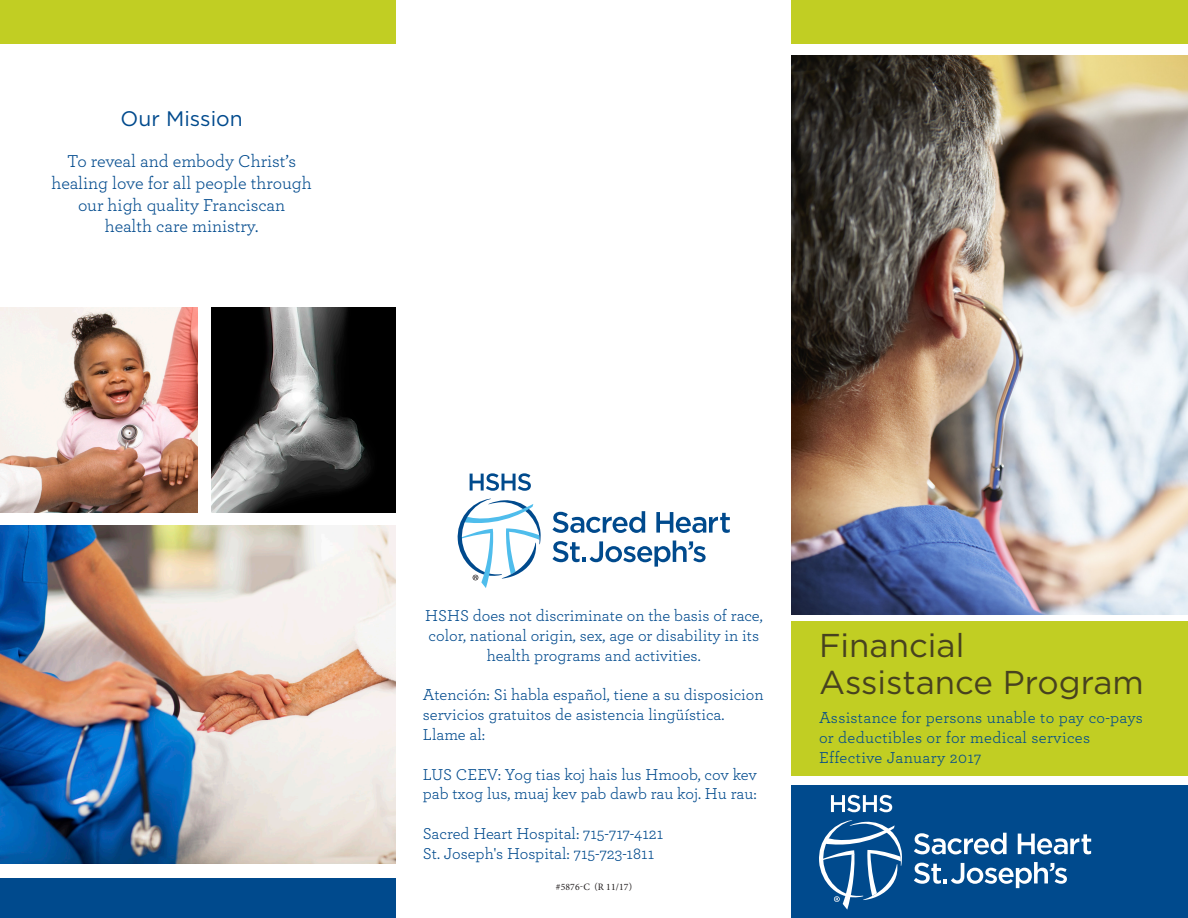
<style>
.page{position:relative;width:1188px;height:918px;background:#fff}
.page>*{position:absolute;margin:0;border:0;box-sizing:border-box;transform-origin:0 0}
.t1{font:33px "Gotham";color:#47421f}
.t2{font:21px "Gotham";color:#004a8d}
.t3{font:18px "Archer";color:#004a8d}
.t4{font:16.5px/19.8px "Archer";color:#004a8d}
.t5{font:16.5px/19.8px "Archer";letter-spacing:.02em;color:#004a8d}
.t6{font:9.75px "Minion Pro";letter-spacing:.01em;color:#231f20}
</style>
<div class="page">
<img style="left:792px;top:55px;width:396px;height:560px">
<div style="left:792px;top:785px;width:396px;height:133px;background:#004a8d"></div>
<div style="left:792px;top:621px;width:396px;height:154px;background:#c1ce23"></div>
<div style="left:792px;top:0;width:396px;height:44px;background:#c1ce23"></div>
<div style="left:0;top:0;width:396px;height:44px;background:#c1ce23"></div>
<div style="left:0;top:878px;width:396px;height:40px;background:#004a8d"></div>
<img style="left:0;top:308px;width:198px;height:205px">
<img style="left:212px;top:308px;width:184px;height:205px">
<img style="left:0;top:526px;width:396px;height:337px">
<svg style="left:552px;top:511px;width:93px;height:22px"></svg>
<svg style="left:656px;top:512px;width:74px;height:21px"></svg>
<svg style="left:552px;top:541px;width:154px;height:26px"></svg>
<svg style="left:470px;top:473px;width:61px;height:18px"></svg>
<svg style="left:458px;top:499px;width:83px;height:89px"></svg>
<svg style="left:914px;top:833px;width:93px;height:21px"></svg>
<svg style="left:1018px;top:834px;width:73px;height:20px"></svg>
<svg style="left:914px;top:862px;width:153px;height:26px"></svg>
<svg style="left:831px;top:795px;width:61px;height:17px"></svg>
<svg style="left:819px;top:820px;width:83px;height:90px"></svg>
<p class="t2" style="left:121px;top:105px;width:124px">Our Mission</p>
<p class="t3" style="left:67px;top:149px;width:230px">To reveal and embody Christ’s</p>
<p class="t3" style="left:52px;top:171px;width:262px">healing love for all people through</p>
<p class="t3" style="left:78px;top:192px;width:209px">our high quality Franciscan</p>
<p class="t3" style="left:105px;top:214px;width:155px">health care ministry.</p>
<p class="t4" style="left:425px;top:605px;width:339px;text-align:center">HSHS does not discriminate on the basis of race, color, national origin, sex, age or disability in its health programs and activities.</p>
<p class="t4" style="left:423px;top:684px;width:342px">Atención: Si habla español, tiene a su disposicion servicios gratuitos de asistencia lingüística.<br>Llame al:</p>
<p class="t4" style="left:423px;top:763px;width:336px">LUS CEEV: Yog tias koj hais lus Hmoob, cov kev pab txog lus, muaj kev pab dawb rau koj. Hu rau:</p>
<p class="t4" style="left:423px;top:823px;width:242px">Sacred Heart Hospital: 715-717-4121</p>
<p class="t4" style="left:423px;top:843px;width:233px">St. Joseph's Hospital: 715-723-1811</p>
<p class="t6" style="left:556px;top:881px;width:78px">#5876-C (R 11/17)</p>
<p class="t1" style="left:819px;top:624px;width:147px">Financial</p>
<p class="t1" style="left:819px;top:661px;width:326px">Assistance Program</p>
<p class="t5" style="left:819px;top:707px;width:326px">Assistance for persons unable to pay co-pays or deductibles or for medical services</p>
<p class="t5" style="left:819px;top:747px;width:164px">Effective January 2017</p>
</div>
